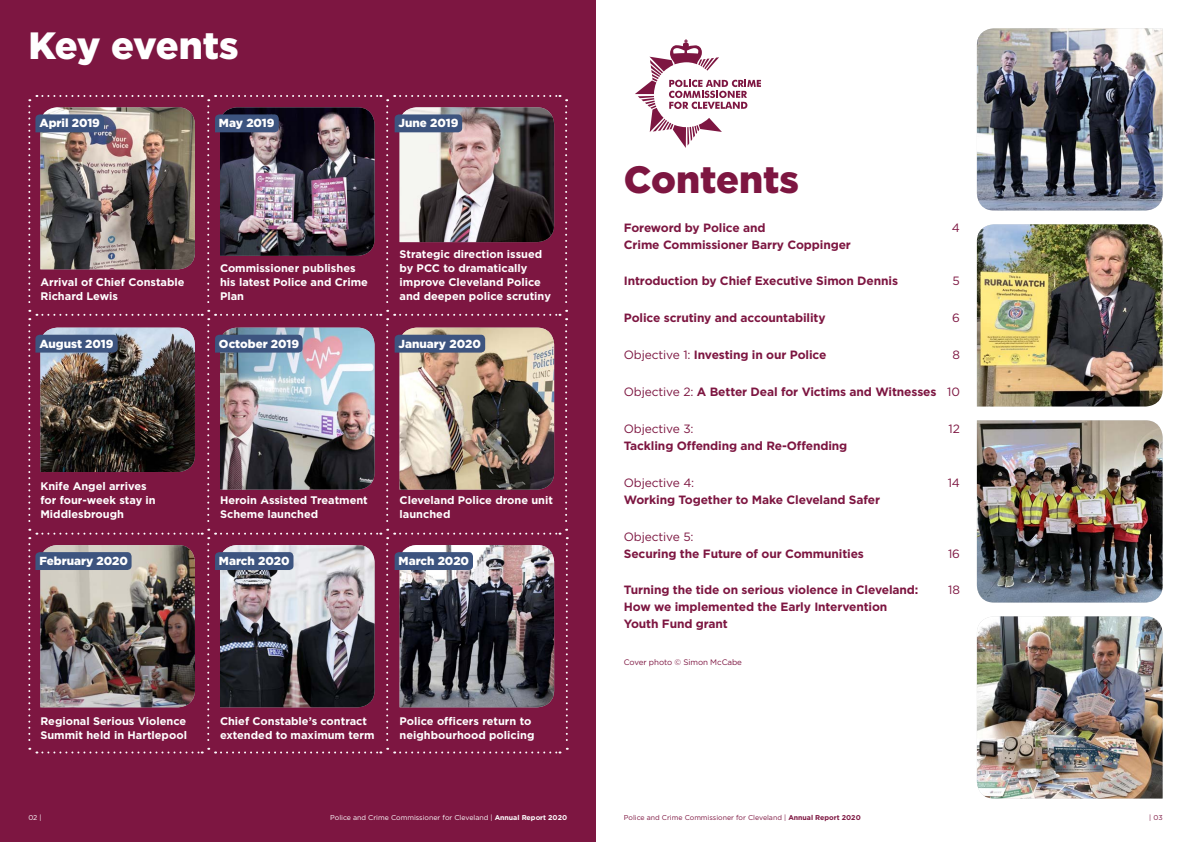
<style>
.page{position:relative;width:1191px;height:842px;background:#fff}
.page>*{position:absolute;margin:0;border:0;box-sizing:border-box;transform-origin:0 0}
.t1{font:900 38px "Gotham";letter-spacing:-.025em;color:#fff}
.t2{font:900 38px "Gotham";color:#7d1641}
.t3{font:700 12px/17px "Gotham";letter-spacing:-.01em;color:#7d1641}
.t4{font:12px "Gotham";letter-spacing:-.01em;color:#7d1641}
.t5{font:900 11.7px "Gotham";color:#fff}
.t6{font:700 11px/14px "Gotham";color:#fff}
.t7{font:8px "Gotham";letter-spacing:-.01em;color:#7d1641}
.t8{font:7px "Gotham";color:#fff}
.t9{font:7px "Gotham";color:#7d1641}
.s1{font-weight:400}
.s2{font-weight:700}
</style>
<div class="page">
<div style="left:0;top:0;width:595px;height:842px;background:#7d1641"></div>
<img style="left:977px;top:420px;width:185px;height:182px">
<img style="left:977px;top:224px;width:185px;height:182px">
<img style="left:977px;top:28px;width:185px;height:182px">
<img style="left:977px;top:616px;width:185px;height:182px">
<svg style="left:635px;top:39px;width:126px;height:109px"></svg>
<img style="left:28px;top:95px;width:181px;height:658px">
<img style="left:215px;top:95px;width:173px;height:658px">
<img style="left:394px;top:95px;width:174px;height:658px">
<h1 class="t1" style="left:28px;top:19px;width:212px">Key events</h1>
<p class="t5" style="left:39px;top:115px;width:62px">April 2019</p>
<p class="t5" style="left:219px;top:115px;width:57px">May 2019</p>
<p class="t5" style="left:398px;top:115px;width:61px">June 2019</p>
<p class="t6" style="left:40px;top:275px;width:146px">Arrival of Chief Constable<br>Richard Lewis</p>
<p class="t5" style="left:39px;top:335px;width:76px">August 2019</p>
<p class="t6" style="left:220px;top:261px;width:149px">Commissioner publishes his latest Police and Crime<br>Plan</p>
<p class="t5" style="left:219px;top:335px;width:82px">October 2019</p>
<p class="t6" style="left:399px;top:247px;width:153px">Strategic direction issued by PCC to dramatically improve Cleveland Police and deepen police scrutiny</p>
<p class="t5" style="left:398px;top:335px;width:84px">January 2020</p>
<p class="t6" style="left:40px;top:479px;width:117px">Knife Angel arrives for four-week stay in<br>Middlesbrough</p>
<p class="t5" style="left:39px;top:553px;width:90px">February 2020</p>
<p class="t6" style="left:220px;top:493px;width:149px">Heroin Assisted Treatment<br>Scheme launched</p>
<p class="t5" style="left:219px;top:553px;width:72px">March 2020</p>
<p class="t6" style="left:399px;top:493px;width:155px">Cleveland Police drone unit launched</p>
<p class="t5" style="left:398px;top:553px;width:72px">March 2020</p>
<p class="t6" style="left:40px;top:714px;width:148px">Regional Serious Violence<br>Summit held in Hartlepool</p>
<p class="t6" style="left:220px;top:714px;width:156px">Chief Constable’s contract extended to maximum term</p>
<p class="t6" style="left:399px;top:714px;width:136px">Police officers return to neighbourhood policing</p>
<h1 class="t2" style="left:624px;top:154px;width:177px">Contents</h1>
<p class="t3" style="left:624px;top:219px;width:143px">Foreword by Police and</p>
<p class="t4" style="left:952px;top:221px;width:10px">4</p>
<p class="t3" style="left:624px;top:236px;width:229px">Crime Commissioner Barry Coppinger</p>
<p class="t3" style="left:624px;top:272px;width:276px">Introduction by Chief Executive Simon Dennis</p>
<p class="t4" style="left:952px;top:275px;width:9px">5</p>
<p class="t3" style="left:624px;top:309px;width:203px">Police scrutiny and accountability</p>
<p class="t4" style="left:952px;top:311px;width:9px">6</p>
<p class="t3" style="left:624px;top:346px;width:204px"><span class="s1">Objective 1:</span> Investing in our Police</p>
<p class="t4" style="left:952px;top:348px;width:9px">8</p>
<p class="t3" style="left:624px;top:383px;width:338px"><span class="s1">Objective 2:</span> A Better Deal for Victims and Witnesses <span class="s1">10</span></p>
<p class="t4" style="left:624px;top:422px;width:71px">Objective 3:</p>
<p class="t4" style="left:948px;top:422px;width:13px">12</p>
<p class="t3" style="left:624px;top:437px;width:225px">Tackling Offending and Re-Offending</p>
<p class="t4" style="left:624px;top:476px;width:72px">Objective 4:</p>
<p class="t4" style="left:947px;top:476px;width:14px">14</p>
<p class="t3" style="left:624px;top:491px;width:258px">Working Together to Make Cleveland Safer</p>
<p class="t4" style="left:624px;top:530px;width:71px">Objective 5:</p>
<p class="t3" style="left:624px;top:544px;width:242px">Securing the Future of our Communities</p>
<p class="t4" style="left:948px;top:547px;width:13px">16</p>
<p class="t3" style="left:624px;top:581px;width:296px">Turning the tide on serious violence in Cleveland:</p>
<p class="t4" style="left:948px;top:583px;width:13px">18</p>
<p class="t3" style="left:624px;top:598px;width:265px">How we implemented the Early Intervention<br>Youth Fund grant</p>
<p class="t7" style="left:624px;top:658px;width:120px">Cover photo © Simon McCabe</p>
<p class="t8" style="left:28px;top:813px;width:15px">02 |</p>
<p class="t8" style="left:330px;top:813px;width:238px">Police and Crime Commissioner for Cleveland | <span class="s2">Annual Report 2020</span></p>
<p class="t9" style="left:624px;top:813px;width:238px">Police and Crime Commissioner for Cleveland | <span class="s2">Annual Report 2020</span></p>
<p class="t9" style="left:1149px;top:813px;width:15px">| 03</p>
</div>
